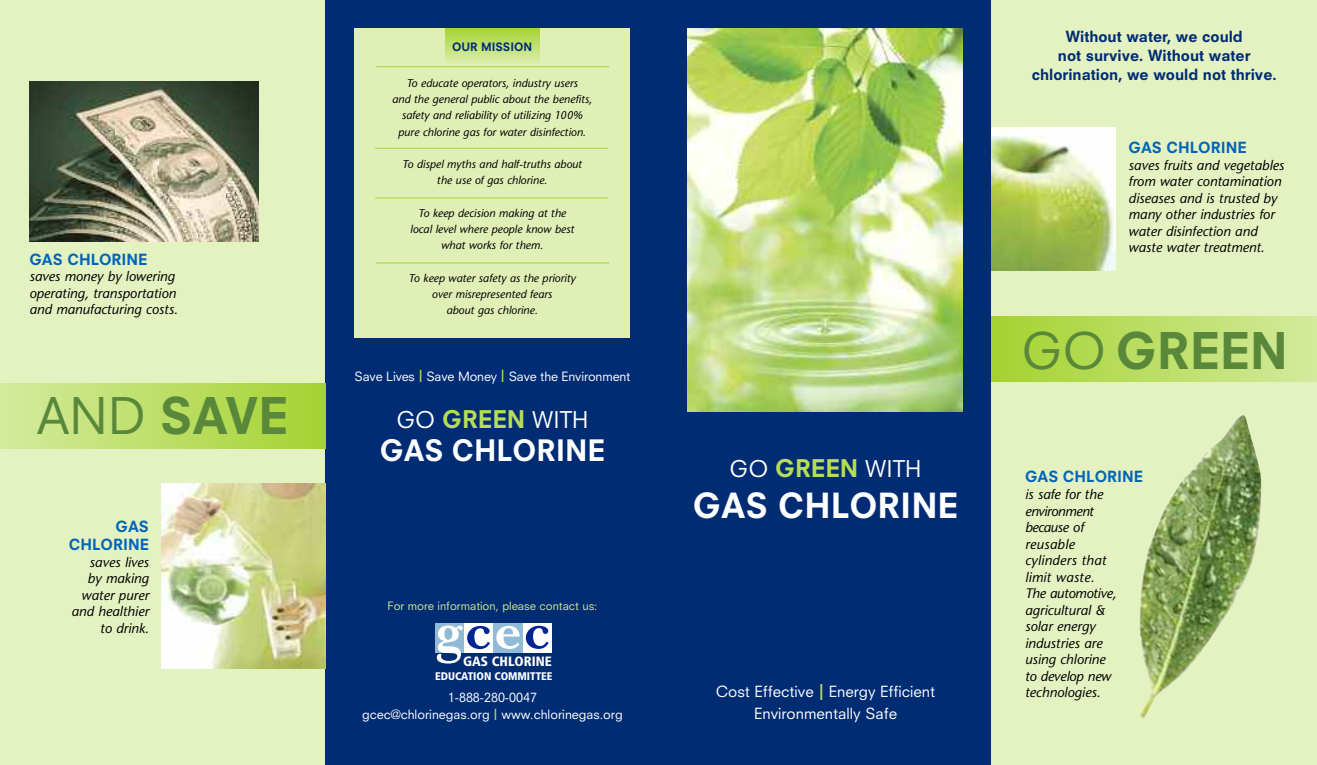
<style>
.page{position:relative;width:1317px;height:765px;background:#fff}
.page>*{position:absolute;margin:0;border:0;box-sizing:border-box;transform-origin:0 0}
.t1{font:600 53.62px "Baskerville";color:#002492}
.t2{font:800 49.12px "Neuzeit S";color:#59883b}
.t3{font:800 33.75px "Neuzeit S";color:#fff}
.t4{font:800 28.75px "Neuzeit S";color:#fff}
.t5{font:22.5px "Neuzeit S";color:#fff}
.t6{font:800 15px/18.8px "Neuzeit S";color:#002c74;text-align:center}
.t7{font:15px/21.2px "Neuzeit S";color:#fff;text-align:center}
.t8{font:800 15px/18px "Neuzeit S";color:#0064ba;text-align:right}
.t9{font:italic 13.75px/16.5px "Stone Sans";color:#000}
.t10{font:900 condensed 13.5px "Frutiger";color:#fff}
.t11{font:12.5px/16.2px "Neuzeit S";color:#fff;text-align:center}
.t12{font:italic 11.25px/16.2px "Stone Sans";color:#000;text-align:center}
.t13{font:11.25px "Neuzeit S";color:#d1e997}
.t14{font:800 11.25px "Neuzeit S";color:#002c74}
.t15{font:900 condensed 11px "Frutiger";letter-spacing:-.005em;color:#fff}
.s1{font-weight:400}
.s2{font-size:16.25px;color:#b6dc59}
.s3{font-weight:800;font-size:23.75px;color:#b6dc59}
.s4{font-size:57.5px;color:#fff}
.s5{color:#fff}
.s6{font-size:15px;color:#b6dc59}
.s7{font-size:21.25px;color:#b6dc59}
</style>
<div class="page">
<div style="left:325px;top:0;width:666px;height:765px;background:#002c74"></div>
<img style="left:687px;top:29px;width:275px;height:382px">
<div style="left:354px;top:28px;width:275px;height:310px;background:#dfefb6"></div>
<div style="left:991px;top:0;width:325px;height:765px;background:#e4f2c1"></div>
<div style="left:0;top:0;width:325px;height:765px;background:#e4f2c1"></div>
<div style="left:446px;top:28px;width:93px;height:36px;background:linear-gradient(to bottom,#a5d333,#daedab)"></div>
<hr style="left:376px;top:66px;width:233px;height:1px;background:#b1d94f">
<hr style="left:375px;top:148px;width:233px;height:1px;background:#b1d94f">
<hr style="left:375px;top:197px;width:233px;height:2px;background:#b1d94f">
<hr style="left:376px;top:262px;width:233px;height:2px;background:#b1d94f">
<div style="left:0;top:383px;width:325px;height:65px;background:linear-gradient(to right,#d4ea9e,#a4d331)"></div>
<img style="left:162px;top:484px;width:163px;height:185px">
<img style="left:29px;top:81px;width:230px;height:160px">
<div style="left:991px;top:317px;width:325px;height:65px;background:linear-gradient(to right,#a4d32f,#d3ea9c)"></div>
<img style="left:991px;top:127px;width:124px;height:143px">
<div style="left:435px;top:623px;width:29px;height:29px;background:#90bad5"></div>
<div style="left:522px;top:623px;width:29px;height:29px;background:#fff"></div>
<div style="left:464px;top:623px;width:29px;height:29px;background:#fff"></div>
<div style="left:493px;top:623px;width:29px;height:29px;background:#90bad5"></div>
<img style="left:1139px;top:415px;width:122px;height:304px">
<p class="t8" style="left:29px;top:252px;width:119px">GAS CHLORINE</p>
<p class="t9" style="left:29px;top:270px;width:150px">saves money by lowering operating, transportation and manufacturing costs.</p>
<h2 class="t2" style="left:37px;top:397px;width:253px"><span class="s1">AND</span> SAVE</h2>
<p class="t8" style="left:69px;top:519px;width:81px">GAS<br>CHLORINE</p>
<p class="t9" style="left:71px;top:555px;width:79px;text-align:right">saves lives<br>by making water purer and healthier to drink.</p>
<p class="t14" style="left:452px;top:42px;width:82px">OUR MISSION</p>
<p class="t12" style="left:392px;top:76px;width:202px">To educate operators, industry users<br>and the general public about the benefits, safety and reliability of utilizing 100% pure chlorine gas for water disinfection.</p>
<p class="t12" style="left:402px;top:157px;width:181px">To dispel myths and half-truths about the use of gas chlorine.</p>
<p class="t12" style="left:410px;top:206px;width:165px">To keep decision making at the local level where people know best what works for them.</p>
<p class="t12" style="left:408px;top:271px;width:168px">To keep water safety as the priority over misrepresented fears<br>about gas chlorine.</p>
<p class="t11" style="left:354px;top:370px;width:277px">Save Lives <span class="s2">I</span> Save Money <span class="s2">I</span> Save the Environment</p>
<h3 class="t5" style="left:396px;top:412px;width:193px">GO <span class="s3">GREEN</span> WITH</h3>
<h3 class="t4" style="left:380px;top:439px;width:227px">GAS CHLORINE</h3>
<p class="t13" style="left:387px;top:602px;width:211px">For more information, please contact us:</p>
<h1 class="t1" style="left:434px;top:598px;width:117px"><span class="s4">g</span>c<span class="s5">e</span>c</h1>
<p class="t10" style="left:463px;top:656px;width:90px">GAS CHLORINE</p>
<p class="t15" style="left:435px;top:672px;width:119px">EDUCATION COMMITTEE</p>
<p class="t11" style="left:362px;top:691px;width:262px">1-888-280-0047<br>gcec@chlorinegas.org <span class="s6">I</span> www.chlorinegas.org</p>
<h3 class="t5" style="left:729px;top:460px;width:193px">GO <span class="s3">GREEN</span> WITH</h3>
<h3 class="t3" style="left:693px;top:492px;width:267px">GAS CHLORINE</h3>
<p class="t7" style="left:715px;top:683px;width:221px">Cost Effective <span class="s7">I</span> Energy Efficient<br>Environmentally Safe</p>
<p class="t6" style="left:1031px;top:29px;width:246px">Without water, we could<br>not survive. Without water chlorination, we would not thrive.</p>
<p class="t8" style="left:1128px;top:140px;width:119px">GAS CHLORINE</p>
<p class="t9" style="left:1128px;top:158px;width:157px">saves fruits and vegetables from water contamination diseases and is trusted by many other industries for water disinfection and waste water treatment.</p>
<h2 class="t2" style="left:1021px;top:332px;width:268px"><span class="s1">GO</span> GREEN</h2>
<p class="t8" style="left:1024px;top:470px;width:119px">GAS CHLORINE</p>
<p class="t9" style="left:1024px;top:488px;width:93px">is safe for the environment because of reusable cylinders that limit waste.<br>The automotive, agricultural &amp; solar energy industries are using chlorine to develop new technologies.</p>
</div>
